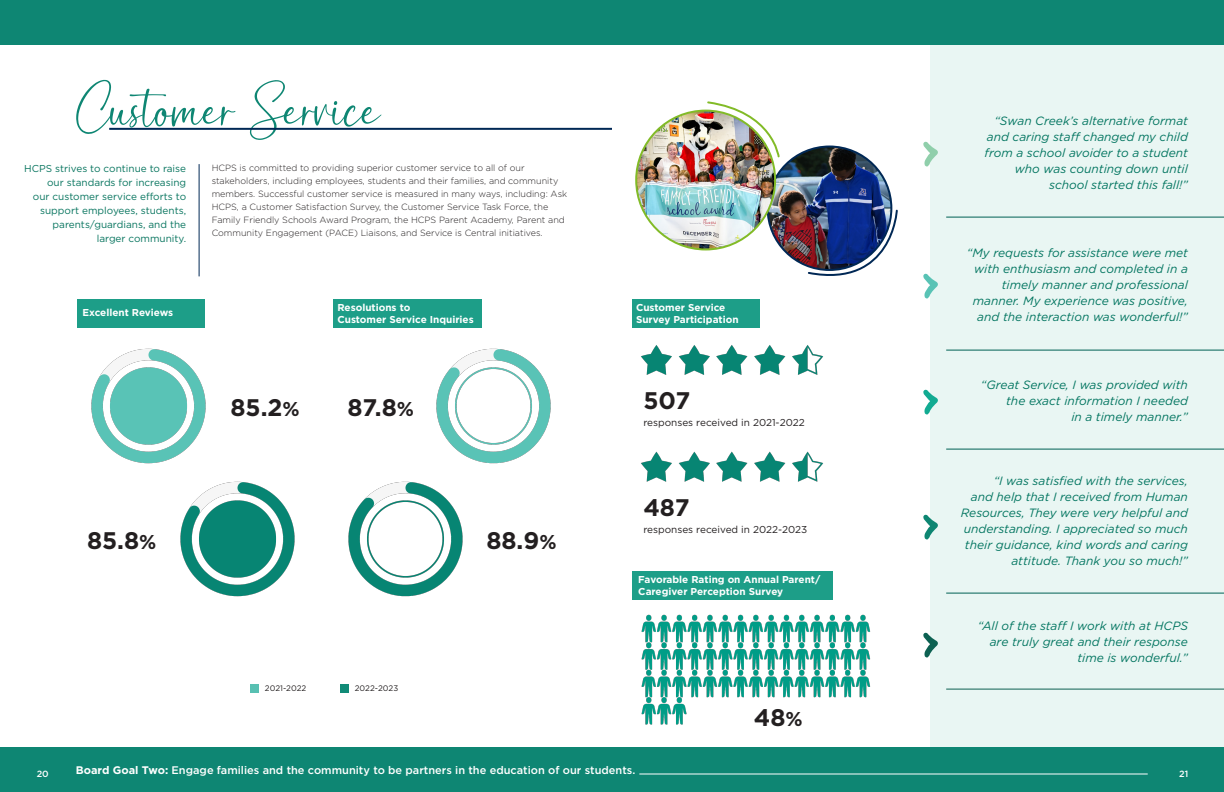
<style>
.page{position:relative;width:1224px;height:792px;background:#fff}
.page>*{position:absolute;margin:0;border:0;box-sizing:border-box;transform-origin:0 0}
.t1{font:80px "Rastanty Cortez";color:#0e8673}
.t2{font:700 24px "Gotham";color:#231f20}
.t3{font:italic 12px/16px "Gotham";color:#027560;text-align:right}
.t4{font:500 11px "Gotham";color:#fff}
.t5{font:10px/14px "Gotham";color:#08755f;text-align:right}
.t6{font:700 10px/12px "Gotham";color:#fff}
.t7{font:10px "Gotham";color:#231f20}
.t8{font:300 9px/13px "Gotham";color:#231f20}
.t9{font:500 9px "Gotham";color:#fff}
.t10{font:8px "Gotham";color:#231f20}
.s1{font-size:20px}
.s2{font-weight:700}
</style>
<div class="page">
<div style="left:931px;top:0;width:293px;height:792px;background:#e9f6f3"></div>
<div style="left:0;top:747px;width:1224px;height:45px;background:#0e8673"></div>
<hr style="left:639px;top:774px;width:509px;height:1px;background:#fff">
<hr style="left:199px;top:164px;width:1px;height:112px;background:#002855">
<img style="left:91px;top:348px;width:115px;height:116px">
<img style="left:180px;top:481px;width:115px;height:116px">
<div style="left:77px;top:299px;width:128px;height:29px;background:#1d9e88"></div>
<div style="left:333px;top:299px;width:149px;height:29px;background:#1d9e88"></div>
<img style="left:436px;top:348px;width:115px;height:116px">
<img style="left:348px;top:481px;width:115px;height:116px">
<img style="left:768px;top:147px;width:123px;height:123px;border-radius:62px">
<img style="left:636px;top:111px;width:139px;height:138px;border-radius:69px">
<img style="left:706px;top:101px;width:74px;height:57px">
<img style="left:806px;top:209px;width:92px;height:67px">
<hr style="left:946px;top:217px;width:278px;height:1px;background:#006153">
<hr style="left:946px;top:350px;width:278px;height:1px;background:#006153">
<hr style="left:946px;top:449px;width:278px;height:1px;background:#006153">
<hr style="left:946px;top:593px;width:278px;height:1px;background:#006153">
<hr style="left:946px;top:689px;width:278px;height:1px;background:#0d6152">
<svg style="left:923px;top:141px;width:15px;height:28px"></svg>
<svg style="left:923px;top:273px;width:15px;height:28px"></svg>
<svg style="left:923px;top:389px;width:15px;height:28px"></svg>
<svg style="left:923px;top:514px;width:15px;height:28px"></svg>
<svg style="left:923px;top:632px;width:15px;height:28px"></svg>
<div style="left:632px;top:299px;width:127px;height:29px;background:#1d9e88"></div>
<div style="left:632px;top:571px;width:200px;height:29px;background:#1d9e88"></div>
<hr style="left:109px;top:128px;width:503px;height:2px;background:#002855">
<div style="left:0;top:0;width:1224px;height:45px;background:#0e8673"></div>
<img style="left:641px;top:345px;width:182px;height:30px">
<img style="left:641px;top:451px;width:182px;height:31px">
<img style="left:641px;top:614px;width:230px;height:111px">
<div style="left:251px;top:684px;width:8px;height:9px;background:#58c0b2"></div>
<div style="left:341px;top:684px;width:8px;height:9px;background:#118b77"></div>
<p class="t1" style="left:75px;top:71px;width:308px">Customer Service</p>
<p class="t5" style="left:24px;top:161px;width:163px">HCPS strives to continue to raise our standards for increasing<br>our customer service efforts to support employees, students, parents/guardians, and the larger community.</p>
<p class="t8" style="left:212px;top:161px;width:357px">HCPS is committed to providing superior customer service to all of our stakeholders, including employees, students and their families, and community members. Successful customer service is measured in many ways, including: Ask HCPS, a Customer Satisfaction Survey, the Customer Service Task Force, the Family Friendly Schools Award Program, the HCPS Parent Academy, Parent and Community Engagement (PACE) Liaisons, and Service is Central initiatives.</p>
<p class="t6" style="left:83px;top:307px;width:92px">Excellent Reviews</p>
<p class="t2" style="left:87px;top:525px;width:71px">85.8<span class="s1">%</span></p>
<p class="t2" style="left:231px;top:392px;width:71px">85.2<span class="s1">%</span></p>
<p class="t6" style="left:337px;top:302px;width:74px">Resolutions to</p>
<p class="t6" style="left:337px;top:314px;width:138px">Customer Service Inquiries</p>
<p class="t2" style="left:347px;top:391px;width:68px">87.8<span class="s1">%</span></p>
<p class="t2" style="left:486px;top:525px;width:72px">88.9<span class="s1">%</span></p>
<p class="t10" style="left:265px;top:683px;width:43px">2021-2022</p>
<p class="t10" style="left:355px;top:683px;width:45px">2022-2023</p>
<p class="t6" style="left:636px;top:302px;width:91px">Customer Service</p>
<p class="t6" style="left:636px;top:314px;width:104px">Survey Participation</p>
<p class="t2" style="left:643px;top:385px;width:48px">507</p>
<p class="t7" style="left:643px;top:416px;width:163px">responses received in 2021-2022</p>
<p class="t2" style="left:643px;top:492px;width:48px">487</p>
<p class="t7" style="left:643px;top:523px;width:165px">responses received in 2022-2023</p>
<p class="t6" style="left:638px;top:573px;width:184px">Favorable Rating on Annual Parent/<br>Caregiver Perception Survey</p>
<p class="t2" style="left:754px;top:702px;width:50px">48<span class="s1">%</span></p>
<p class="t3" style="left:985px;top:113px;width:205px">“Swan Creek’s alternative format and caring staff changed my child from a school avoider to a student who was counting down until school started this fall!”</p>
<p class="t3" style="left:967px;top:245px;width:223px">“My requests for assistance were met with enthusiasm and completed in a timely manner and professional manner. My experience was positive, and the interaction was wonderful!”</p>
<p class="t3" style="left:981px;top:377px;width:209px">“Great Service, I was provided with the exact information I needed<br>in a timely manner.”</p>
<p class="t3" style="left:961px;top:473px;width:229px">“I was satisfied with the services,<br>and help that I received from Human Resources, They were very helpful and understanding. I appreciated so much their guidance, kind words and caring attitude. Thank you so much!”</p>
<p class="t3" style="left:978px;top:618px;width:212px">“All of the staff I work with at HCPS are truly great and their response time is wonderful.”</p>
<p class="t4" style="left:76px;top:763px;width:561px"><span class="s2">Board Goal Two:</span> Engage families and the community to be partners in the education of our students.</p>
<p class="t9" style="left:37px;top:768px;width:14px">20</p>
<p class="t9" style="left:1179px;top:768px;width:11px">21</p>
</div>
